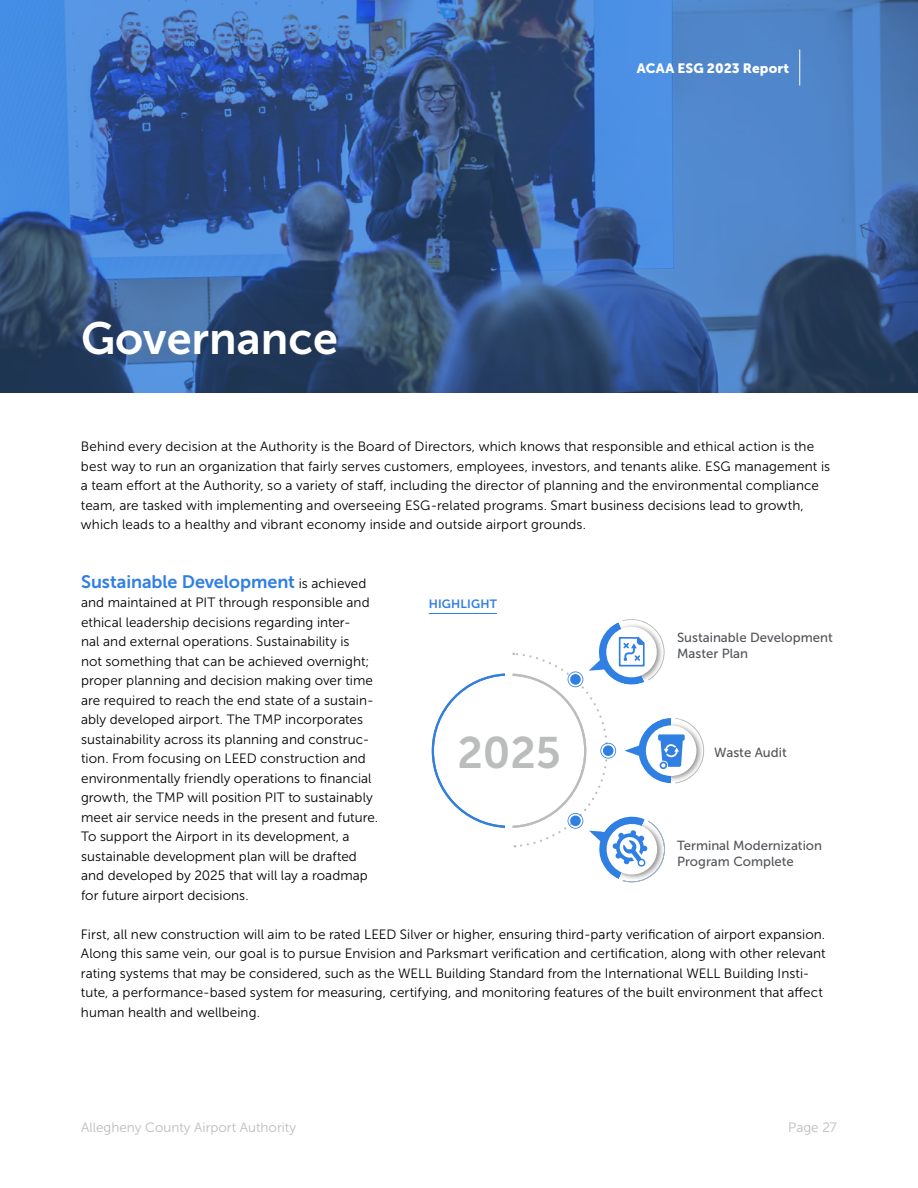
<style>
.page{position:relative;width:918px;height:1188px;background:#fff}
.page>*{position:absolute;margin:0;border:0;box-sizing:border-box;transform-origin:0 0}
.t1{font:45px "Museo Sans 700";color:#fff}
.t2{font:43.95px "Museo Sans 700";color:#bbbcbc}
.t3{font:18px "Museo Sans 700";letter-spacing:-.005em;color:#307fe2}
.t4{font:13.5px/19.5px "Museo Sans 300";letter-spacing:.005em;color:#000}
.t5{font:13.5px "Museo Sans 300";color:#bbbcbc}
.t6{font:13.5px "Museo Sans 900";letter-spacing:.005em;color:#fff}
.t7{font:13.2px/16.5px "Museo Sans 500";color:#53565a}
.t8{font:12px "Museo Sans 700";letter-spacing:.01em;color:#307fe2}
.s1{font-family:"Museo Sans 300";font-size:13.5px;color:#000}
</style>
<div class="page">
<svg style="left:0;top:0;width:918px;height:393px;background:#3b649e"></svg>
<svg style="left:432px;top:619px;width:272px;height:264px"></svg>
<hr style="left:429px;top:613px;width:68px;height:1px;background:#307fe2">
<hr style="left:799px;top:50px;width:1px;height:36px;background:#fff">
<h1 class="t1" style="left:81px;top:313px;width:258px">Governance</h1>
<p class="t6" style="left:637px;top:60px;width:154px">ACAA ESG 2023 Report</p>
<p class="t4" style="left:81px;top:437px;width:751px">Behind every decision at the Authority is the Board of Directors, which knows that responsible and ethical action is the best way to run an organization that fairly serves customers, employees, investors, and tenants alike. ESG management is a team effort at the Authority, so a variety of staff, including the director of planning and the environmental compliance team, are tasked with implementing and overseeing ESG-related programs. Smart business decisions lead to growth, which leads to a healthy and vibrant economy inside and outside airport grounds.</p>
<h3 class="t3" style="left:81px;top:572px;width:287px">Sustainable Development <span class="s1">is achieved</span></h3>
<p class="t4" style="left:81px;top:593px;width:299px">and maintained at PIT through responsible and ethical leadership decisions regarding inter-<br>nal and external operations. Sustainability is<br>not something that can be achieved overnight; proper planning and decision making over time are required to reach the end state of a sustain&shy;ably developed airport. The TMP incorporates sustainability across its planning and construc&shy;tion. From focusing on LEED construction and environmentally friendly operations to financial growth, the TMP will position PIT to sustainably meet air service needs in the present and future.<br>To support the Airport in its development, a sustainable development plan will be drafted and developed by 2025 that will lay a roadmap for future airport decisions.</p>
<p class="t4" style="left:81px;top:925px;width:746px">First, all new construction will aim to be rated LEED Silver or higher, ensuring third-party verification of airport expansion.<br>Along this same vein, our goal is to pursue Envision and Parksmart verification and certification, along with other relevant rating systems that may be considered, such as the WELL Building Standard from the International WELL Building Insti&shy;tute, a performance-based system for measuring, certifying, and monitoring features of the built environment that affect human health and wellbeing.</p>
<p class="t8" style="left:429px;top:597px;width:70px">HIGHLIGHT</p>
<p class="t7" style="left:677px;top:629px;width:157px">Sustainable Development<br>Master Plan</p>
<h2 class="t2" style="left:457px;top:728px;width:105px">2025</h2>
<p class="t7" style="left:714px;top:744px;width:74px">Waste Audit</p>
<p class="t7" style="left:677px;top:837px;width:147px">Terminal Modernization<br>Program Complete</p>
<p class="t5" style="left:81px;top:1120px;width:217px">Allegheny County Airport Authority</p>
<p class="t5" style="left:788px;top:1120px;width:50px">Page 27</p>
</div>
